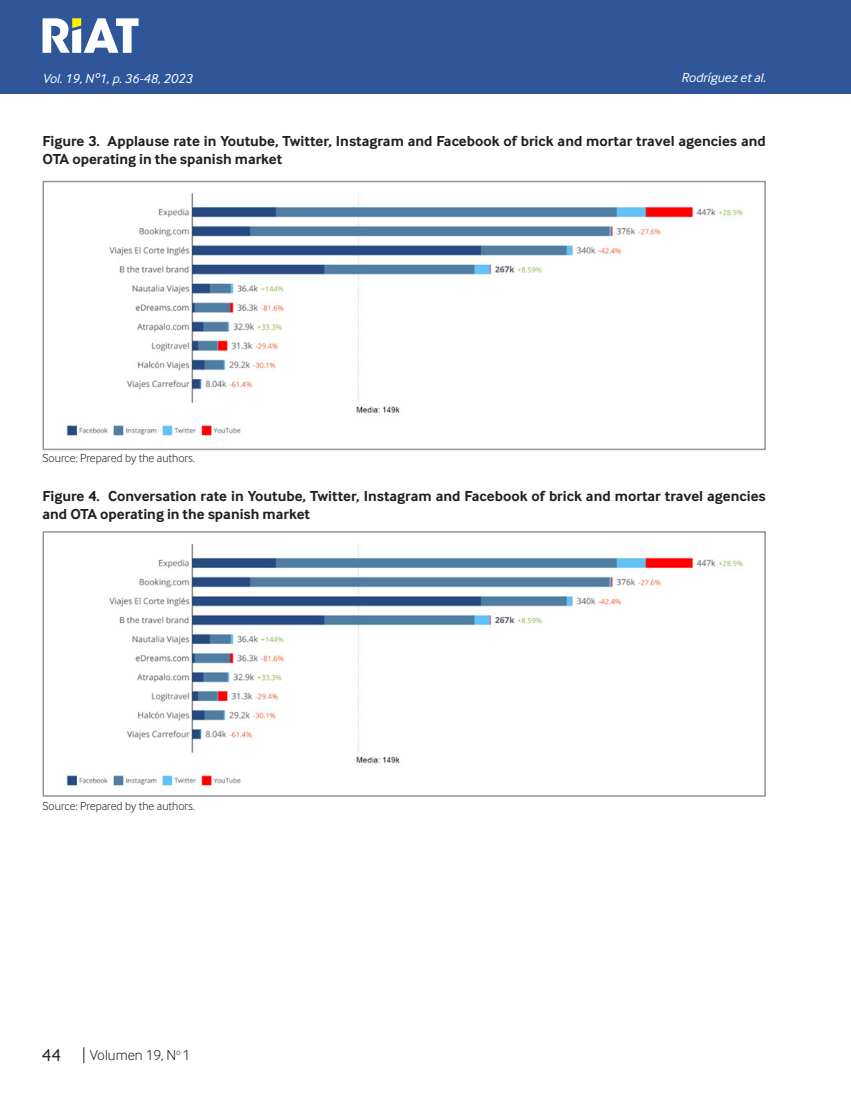
<style>
.page{position:relative;width:851px;height:1106px;background:#fff}
.page>*{position:absolute;margin:0;border:0;box-sizing:border-box;transform-origin:0 0}
.t1{font:18px "Inter Face";color:#231f20}
.FIGURA{font:700 15px/18px "Inter Face";color:#231f20}
.t2{font:300 15px "Inter Face";color:#231f20}
.Cuño_de_pagina{font:italic 13.5px "Inter Face";color:#fff}
.Fuente{font:300 12px "Inter Face";color:#231f20}
</style>
<div class="page">
<div style="left:0;top:0;width:850px;height:94px;background:#2f5699"></div>
<hr style="left:850px;top:0;width:1px;height:94px;background:#2f5699">
<svg style="left:43px;top:18px;width:95px;height:35px"></svg>
<svg style="left:83px;top:1047px;width:1px;height:16px"></svg>
<img style="left:66px;top:193px;width:677px;height:243px">
<div style="left:43px;top:181px;width:722px;height:269px;border:2px solid #939598"></div>
<div style="left:43px;top:531px;width:722px;height:265px;border:2px solid #939598"></div>
<img style="left:66px;top:544px;width:677px;height:242px">
<p class="Cuño_de_pagina" style="left:43px;top:71px;width:151px">Vol. 19, Nº1, p. 36-48, 2023</p>
<p class="Cuño_de_pagina" style="left:681px;top:70px;width:86px">Rodríguez et al.</p>
<p class="FIGURA" style="left:43px;top:132px;width:724px">Figure 3. Applause rate in Youtube, Twitter, Instagram and Facebook of brick and mortar travel agencies and<br>OTA operating in the spanish market</p>
<p class="Fuente" style="left:43px;top:451px;width:154px">Source: Prepared by the authors.</p>
<p class="FIGURA" style="left:43px;top:487px;width:724px">Figure 4. Conversation rate in Youtube, Twitter, Instagram and Facebook of brick and mortar travel agencies and OTA operating in the spanish market</p>
<p class="Fuente" style="left:43px;top:799px;width:154px">Source: Prepared by the authors.</p>
<p class="t1" style="left:42px;top:1045px;width:21px">44</p>
<p class="t2" style="left:90px;top:1046px;width:102px">Volumen 19, N<sup>o</sup> 1</p>
</div>
